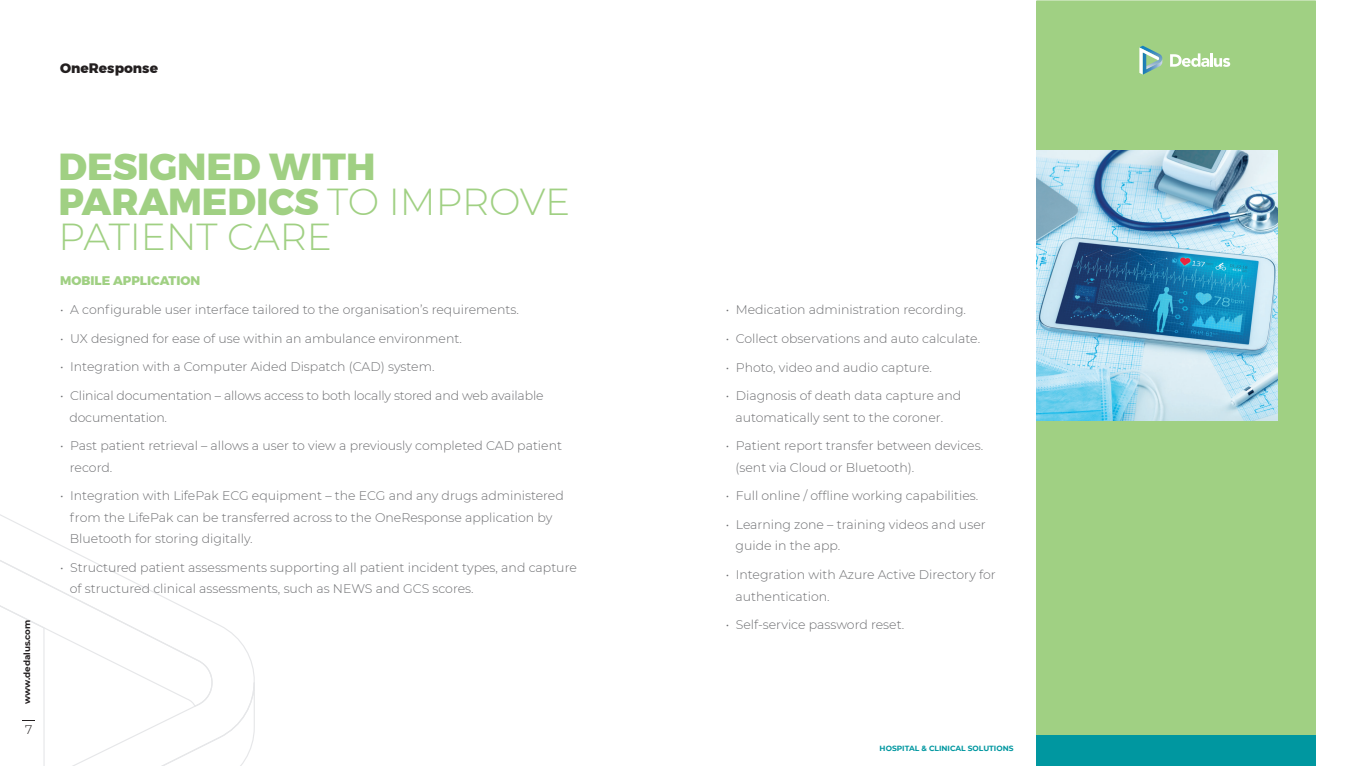
<style>
.page{position:relative;width:1361px;height:766px;background:#fff}
.page>*{position:absolute;margin:0;border:0;box-sizing:border-box;transform-origin:0 0}
.t1{font:800 37.5px/35px "Montserrat";color:#a0d083}
.t2{font:800 13.75px "Montserrat";color:#231f20}
.t3{font:300 12.5px/21.2px "Montserrat";color:#6c6d70}
.t4{font:800 12.5px "Montserrat";color:#a0d083}
.t5{font:300 12.5px "Montserrat";color:#231f20}
.t6{font:700 8.75px "Montserrat";letter-spacing:-.005em;color:#231f20}
.t7{font:700 7.5px "Montserrat";color:#0097a0}
.s1{font-weight:300}
</style>
<div class="page">
<div style="left:1036px;top:1px;width:279px;height:764px;background:#a0d083"></div>
<hr style="left:1036px;top:0;width:279px;height:1px;background:#a0d083">
<hr style="left:1036px;top:765px;width:279px;height:1px;background:#a0d083">
<div style="left:1036px;top:735px;width:279px;height:30px;background:#0097a0"></div>
<svg style="left:0;top:535px;width:176px;height:68px"></svg>
<svg style="left:0;top:603px;width:255px;height:162px"></svg>
<svg style="left:1170px;top:53px;width:60px;height:14px"></svg>
<svg style="left:1139px;top:46px;width:24px;height:29px"></svg>
<img style="left:1036px;top:150px;width:241px;height:270px">
<p class="t2" style="left:60px;top:60px;width:99px">OneResponse</p>
<p class="t6" style="left:21px;top:703px;width:86px;rotate:-90deg">www.dedalus.com</p>
<p class="t5" style="left:25px;top:720px;width:9px">7</p>
<h1 class="t1" style="left:58px;top:150px;width:513px">DESIGNED WITH<br>PARAMEDICS <span class="s1">TO IMPROVE<br>PATIENT CARE</span></h1>
<p class="t4" style="left:60px;top:273px;width:142px">MOBILE APPLICATION</p>
<p class="t3" style="left:60px;top:298px;width:460px">• A configurable user interface tailored to the organisation’s requirements.</p>
<p class="t3" style="left:60px;top:327px;width:403px">• UX designed for ease of use within an ambulance environment.</p>
<p class="t3" style="left:60px;top:356px;width:376px">• Integration with a Computer Aided Dispatch (CAD) system.</p>
<p class="t3" style="left:69px;top:384px;width:476px;text-indent:-9px">• Clinical documentation – allows access to both locally stored and web available documentation.</p>
<p class="t3" style="left:70px;top:434px;width:494px;text-indent:-10px">• Past patient retrieval – allows a user to view a previously completed CAD patient record.</p>
<p class="t3" style="left:70px;top:484px;width:495px;text-indent:-10px">• Integration with LifePak ECG equipment – the ECG and any drugs administered from the LifePak can be transferred across to the OneResponse application by<br>Bluetooth for storing digitally.</p>
<p class="t3" style="left:70px;top:556px;width:508px;text-indent:-10px">• Structured patient assessments supporting all patient incident types, and capture of structured clinical assessments, such as NEWS and GCS scores.</p>
<p class="t3" style="left:726px;top:298px;width:242px">• Medication administration recording.</p>
<p class="t3" style="left:726px;top:327px;width:256px">• Collect observations and auto calculate.</p>
<p class="t3" style="left:726px;top:356px;width:208px">• Photo, video and audio capture.</p>
<p class="t3" style="left:735px;top:385px;width:227px;text-indent:-10px">• Diagnosis of death data capture and automatically sent to the coroner.</p>
<p class="t3" style="left:735px;top:435px;width:249px;text-indent:-10px">• Patient report transfer between devices. (sent via Cloud or Bluetooth).</p>
<p class="t3" style="left:726px;top:485px;width:254px">• Full online / offline working capabilities.</p>
<p class="t3" style="left:735px;top:513px;width:252px;text-indent:-10px">• Learning zone – training videos and user guide in the app.</p>
<p class="t3" style="left:735px;top:563px;width:262px;text-indent:-10px">• Integration with Azure Active Directory for authentication.</p>
<p class="t3" style="left:726px;top:613px;width:180px">• Self-service password reset.</p>
<p class="t7" style="left:879px;top:742px;width:135px">HOSPITAL &amp; CLINICAL SOLUTIONS</p>
</div>
